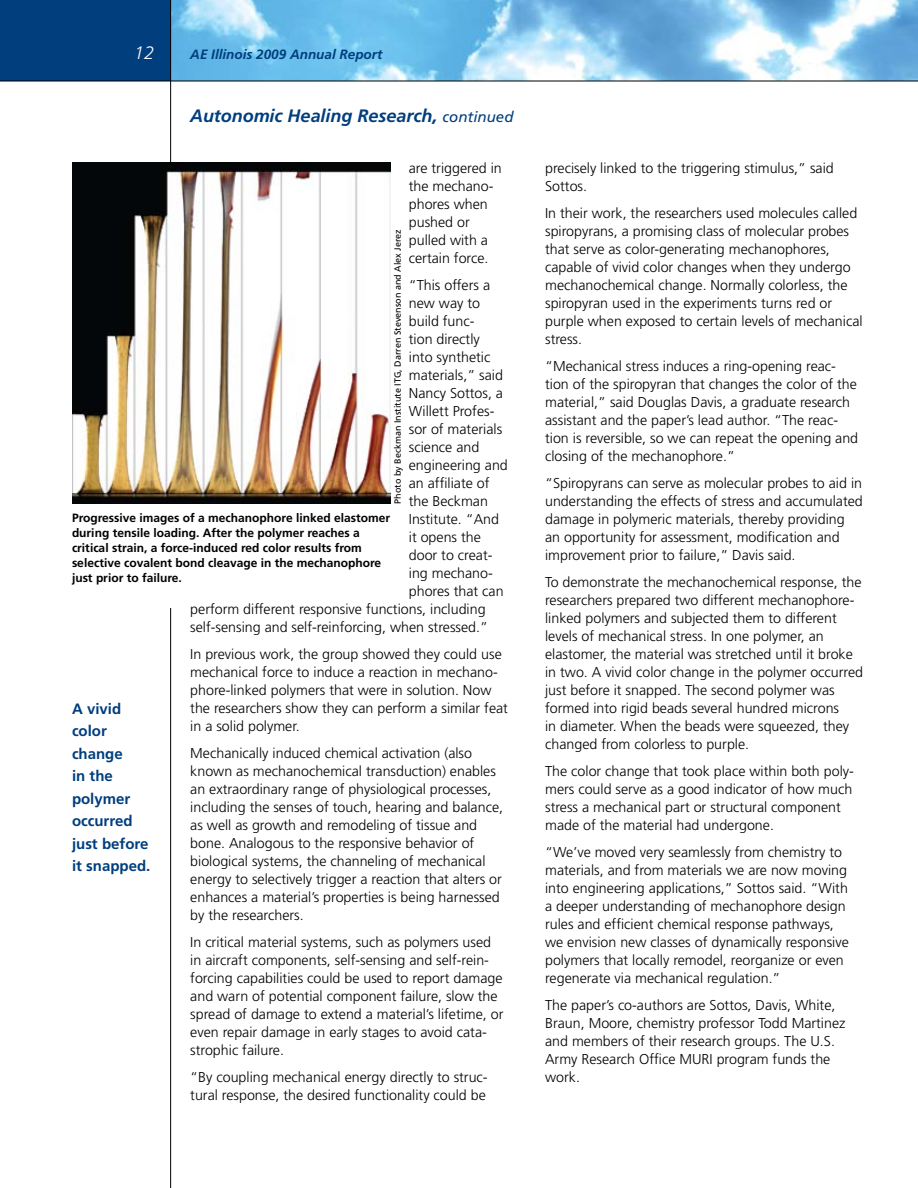
<style>
.page{position:relative;width:918px;height:1188px;background:#fff}
.page>*{position:absolute;margin:0;border:0;box-sizing:border-box;transform-origin:0 0}
.t1{font:italic 700 18px "Frutiger";letter-spacing:-.005em;color:#003e7e}
.t2{font:italic 300 18px "Frutiger";color:#fff}
.t3{font:700 15px/22.5px "Frutiger";color:#003e7e}
.t4{font:300 14.25px/18px "Frutiger";color:#000}
.t5{font:italic 700 13.5px "Frutiger";color:#003e7e}
.t6{font:700 12px/15px "Frutiger";color:#000}
.t7{font:9px "Frutiger";color:#000}
.s1{font-weight:400;font-size:15px}
</style>
<div class="page">
<img style="left:171px;top:0;width:747px;height:81px">
<div style="left:0;top:0;width:171px;height:81px;background:#003e7e"></div>
<hr style="left:170px;top:0;width:1px;height:1188px;background:#000">
<hr style="left:0;top:81px;width:918px;height:1px;background:#000">
<img style="left:72px;top:162px;width:319px;height:342px">
<div style="left:72px;top:504px;width:319px;height:104px;background:#fff"></div>
<p class="t2" style="left:134px;top:43px;width:22px">12</p>
<p class="t5" style="left:190px;top:46px;width:194px">AE Illinois 2009 Annual Report</p>
<p class="t1" style="left:190px;top:105px;width:325px">Autonomic Healing Research, <span class="s1">continued</span></p>
<p class="t4" style="left:409px;top:159px;width:94px">are triggered in the mechano&shy;phores when pushed or pulled with a certain force.</p>
<p class="t4" style="left:409px;top:276px;width:83px">“This offers a</p>
<p class="t4" style="left:409px;top:294px;width:73px">new way to</p>
<p class="t4" style="left:409px;top:312px;width:67px">build func-</p>
<p class="t4" style="left:409px;top:330px;width:72px">tion directly</p>
<p class="t4" style="left:409px;top:348px;width:83px">into synthetic</p>
<p class="t4" style="left:409px;top:366px;width:96px">materials,” said</p>
<p class="t4" style="left:409px;top:384px;width:96px">Nancy Sottos, a</p>
<p class="t4" style="left:409px;top:402px;width:87px">Willett Profes-</p>
<p class="t4" style="left:409px;top:420px;width:95px">sor of materials</p>
<p class="t4" style="left:409px;top:438px;width:72px">science and</p>
<p class="t4" style="left:409px;top:456px;width:100px">engineering and</p>
<p class="t4" style="left:409px;top:474px;width:82px">an affiliate of</p>
<p class="t4" style="left:409px;top:492px;width:81px">the Beckman</p>
<p class="t4" style="left:409px;top:510px;width:92px">Institute. “And</p>
<p class="t4" style="left:409px;top:528px;width:74px">it opens the</p>
<p class="t4" style="left:409px;top:546px;width:85px">door to creat-</p>
<p class="t4" style="left:409px;top:564px;width:85px">ing mechano-</p>
<p class="t4" style="left:409px;top:582px;width:96px">phores that can</p>
<p class="t4" style="left:190px;top:600px;width:297px">perform different responsive functions, including</p>
<p class="t4" style="left:190px;top:618px;width:299px">self-sensing and self-reinforcing, when stressed.”</p>
<p class="t4" style="left:190px;top:645px;width:319px">In previous work, the group showed they could use mechanical force to induce a reaction in mechano&shy;phore-linked polymers that were in solution. Now the researchers show they can perform a similar feat in a solid polymer.</p>
<p class="t4" style="left:190px;top:744px;width:314px">Mechanically induced chemical activation (also known as mechanochemical transduction) enables an extraordinary range of physiological processes, including the senses of touch, hearing and balance, as well as growth and remodeling of tissue and bone. Analogous to the responsive behavior of biological systems, the channeling of mechanical energy to selectively trigger a reaction that alters or enhances a material’s properties is being harnessed by the researchers.</p>
<p class="t4" style="left:190px;top:933px;width:315px">In critical material systems, such as polymers used in aircraft components, self-sensing and self-rein&shy;forcing capabilities could be used to report damage and warn of potential component failure, slow the spread of damage to extend a material’s lifetime, or even repair damage in early stages to avoid cata&shy;strophic failure.</p>
<p class="t4" style="left:190px;top:1068px;width:299px">“By coupling mechanical energy directly to struc&shy;tural response, the desired functionality could be</p>
<p class="t7" style="left:392px;top:504px;width:276px;rotate:-90deg">Photo by Beckman Institute ITG, Darren Stevenson and Alex Jerez</p>
<p class="t6" style="left:72px;top:511px;width:320px">Progressive images of a mechanophore linked elastomer during tensile loading. After the polymer reaches a critical strain, a force-induced red color results from selective covalent bond cleavage in the mechanophore just prior to failure.</p>
<p class="t3" style="left:72px;top:697px;width:80px">A vivid color change<br>in the polymer occurred just before it snapped.</p>
<p class="t4" style="left:545px;top:159px;width:290px">precisely linked to the triggering stimulus,” said<br>Sottos.</p>
<p class="t4" style="left:545px;top:204px;width:319px">In their work, the researchers used molecules called spiropyrans, a promising class of molecular probes that serve as color-generating mechanophores, capable of vivid color changes when they undergo mechanochemical change. Normally colorless, the spiropyran used in the experiments turns red or purple when exposed to certain levels of mechanical stress.</p>
<p class="t4" style="left:545px;top:357px;width:315px">“Mechanical stress induces a ring-opening reac&shy;tion of the spiropyran that changes the color of the material,” said Douglas Davis, a graduate research assistant and the paper’s lead author. “The reac&shy;tion is reversible, so we can repeat the opening and closing of the mechanophore.”</p>
<p class="t4" style="left:545px;top:474px;width:319px">“Spiropyrans can serve as molecular probes to aid in understanding the effects of stress and accumulated damage in polymeric materials, thereby providing an opportunity for assessment, modification and improvement prior to failure,” Davis said.</p>
<p class="t4" style="left:545px;top:573px;width:320px">To demonstrate the mechanochemical response, the researchers prepared two different mechanophore&shy;linked polymers and subjected them to different levels of mechanical stress. In one polymer, an elastomer, the material was stretched until it broke in two. A vivid color change in the polymer occurred just before it snapped. The second polymer was formed into rigid beads several hundred microns<br>in diameter. When the beads were squeezed, they changed from colorless to purple.</p>
<p class="t4" style="left:545px;top:762px;width:310px">The color change that took place within both poly&shy;mers could serve as a good indicator of how much stress a mechanical part or structural component made of the material had undergone.</p>
<p class="t4" style="left:545px;top:843px;width:305px">“We’ve moved very seamlessly from chemistry to materials, and from materials we are now moving into engineering applications,” Sottos said. “With a deeper understanding of mechanophore design rules and efficient chemical response pathways, we envision new classes of dynamically responsive polymers that locally remodel, reorganize or even regenerate via mechanical regulation.”</p>
<p class="t4" style="left:545px;top:996px;width:302px">The paper’s co-authors are Sottos, Davis, White, Braun, Moore, chemistry professor Todd Martinez and members of their research groups. The U.S.<br>Army Research Office MURI program funds the work.</p>
</div>
